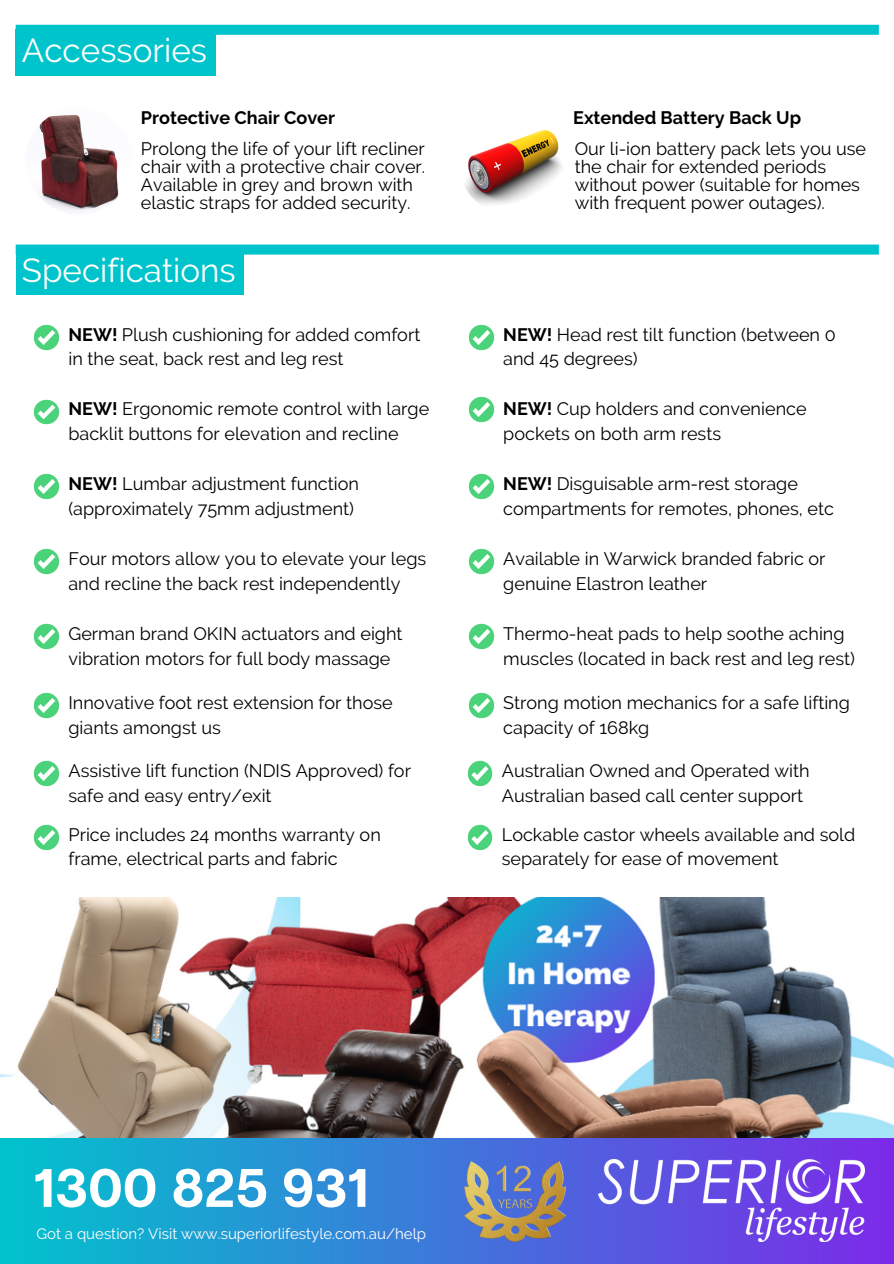
<style>
.page{position:relative;width:894px;height:1264px;background:#fff}
.page>*{position:absolute;margin:0;border:0;box-sizing:border-box;transform-origin:0 0}
.t1{font:700 54px "Articulat CF";color:#fff}
.t2{font:33.15px "Raleway";color:#fff}
.t3{font:18px/24.8px "Raleway";color:#000}
.t4{font:700 18px "Raleway";color:#000}
.t5{font:15px "Raleway";color:#fff}
.s1{font-weight:700}
</style>
<div class="page">
<svg style="left:16px;top:244px;width:862px;height:10px;background:#10c7cf"></svg>
<div style="left:16px;top:249px;width:227px;height:46px;background:#00c4cc"></div>
<img style="left:468px;top:474px;width:26px;height:26px">
<img style="left:468px;top:548px;width:26px;height:26px">
<img style="left:468px;top:623px;width:26px;height:26px">
<img style="left:468px;top:324px;width:26px;height:26px">
<img style="left:34px;top:693px;width:26px;height:25px">
<img style="left:34px;top:474px;width:26px;height:26px">
<img style="left:34px;top:548px;width:26px;height:26px">
<img style="left:34px;top:623px;width:26px;height:26px">
<img style="left:468px;top:693px;width:26px;height:25px">
<img style="left:0;top:897px;width:893px;height:241px">
<div style="left:0;top:1138px;width:893px;height:125px;background:linear-gradient(to right,#01c3cc,#7c2ae8)"></div>
<img style="left:464px;top:1157px;width:101px;height:84px">
<img style="left:598px;top:1159px;width:265px;height:82px">
<svg style="left:16px;top:25px;width:862px;height:10px;background:#04c4cc"></svg>
<div style="left:16px;top:29px;width:200px;height:46px;background:#00c4cc"></div>
<img style="left:468px;top:396px;width:26px;height:26px">
<img style="left:26px;top:107px;width:107px;height:107px;border-radius:50%">
<img style="left:458px;top:108px;width:106px;height:106px;border-radius:50%">
<img style="left:34px;top:324px;width:26px;height:26px">
<img style="left:34px;top:399px;width:26px;height:26px">
<img style="left:34px;top:760px;width:26px;height:26px">
<img style="left:467px;top:760px;width:26px;height:26px">
<img style="left:34px;top:824px;width:26px;height:26px">
<img style="left:467px;top:824px;width:26px;height:26px">
<p class="t2" style="left:22px;top:31px;width:186px">Accessories</p>
<p class="t4" style="left:141px;top:107px;width:195px">Protective Chair Cover</p>
<p class="t4" style="left:573px;top:107px;width:229px">Extended Battery Back Up</p>
<p class="t3" style="left:574px;top:140px;width:293px;line-height:18px">Our li-ion battery pack lets you use the chair for extended periods without power (suitable for homes with frequent power outages).</p>
<p class="t3" style="left:141px;top:140px;width:286px;line-height:18px">Prolong the life of your lift recliner chair with a protective chair cover.<br>Available in grey and brown with elastic straps for added security.</p>
<p class="t2" style="left:22px;top:250px;width:215px">Specifications</p>
<p class="t3" style="left:68px;top:322px;width:353px"><span class="s1">NEW!</span> Plush cushioning for added comfort in the seat, back rest and leg rest</p>
<p class="t3" style="left:68px;top:396px;width:362px"><span class="s1">NEW!</span> Ergonomic remote control with large backlit buttons for elevation and recline</p>
<p class="t3" style="left:68px;top:471px;width:292px"><span class="s1">NEW!</span> Lumbar adjustment function (approximately 75mm adjustment)</p>
<p class="t3" style="left:68px;top:546px;width:359px">Four motors allow you to elevate your legs and recline the back rest independently</p>
<p class="t3" style="left:68px;top:621px;width:335px">German brand OKIN actuators and eight vibration motors for full body massage</p>
<p class="t3" style="left:68px;top:690px;width:326px">Innovative foot rest extension for those giants amongst us</p>
<p class="t3" style="left:503px;top:322px;width:334px"><span class="s1">NEW!</span> Head rest tilt function (between 0 and 45 degrees)</p>
<p class="t3" style="left:503px;top:396px;width:305px"><span class="s1">NEW!</span> Cup holders and convenience pockets on both arm rests</p>
<p class="t3" style="left:503px;top:471px;width:332px"><span class="s1">NEW!</span> Disguisable arm-rest storage compartments for remotes, phones, etc</p>
<p class="t3" style="left:503px;top:546px;width:324px">Available in Warwick branded fabric or genuine Elastron leather</p>
<p class="t3" style="left:503px;top:621px;width:353px">Thermo-heat pads to help soothe aching muscles (located in back rest and leg rest)</p>
<p class="t3" style="left:503px;top:690px;width:348px">Strong motion mechanics for a safe lifting capacity of 168kg</p>
<p class="t3" style="left:68px;top:758px;width:344px">Assistive lift function (NDIS Approved) for safe and easy entry/exit</p>
<p class="t3" style="left:501px;top:758px;width:309px">Australian Owned and Operated with<br>Australian based call center support</p>
<p class="t3" style="left:68px;top:821px;width:314px">Price includes 24 months warranty on frame, electrical parts and fabric</p>
<p class="t3" style="left:501px;top:821px;width:355px">Lockable castor wheels available and sold separately for ease of movement</p>
<p class="t1" style="left:34px;top:1153px;width:337px">1300 825 931</p>
<p class="t5" style="left:36px;top:1224px;width:391px">Got a question? Visit www.superiorlifestyle.com.au/help</p>
</div>
